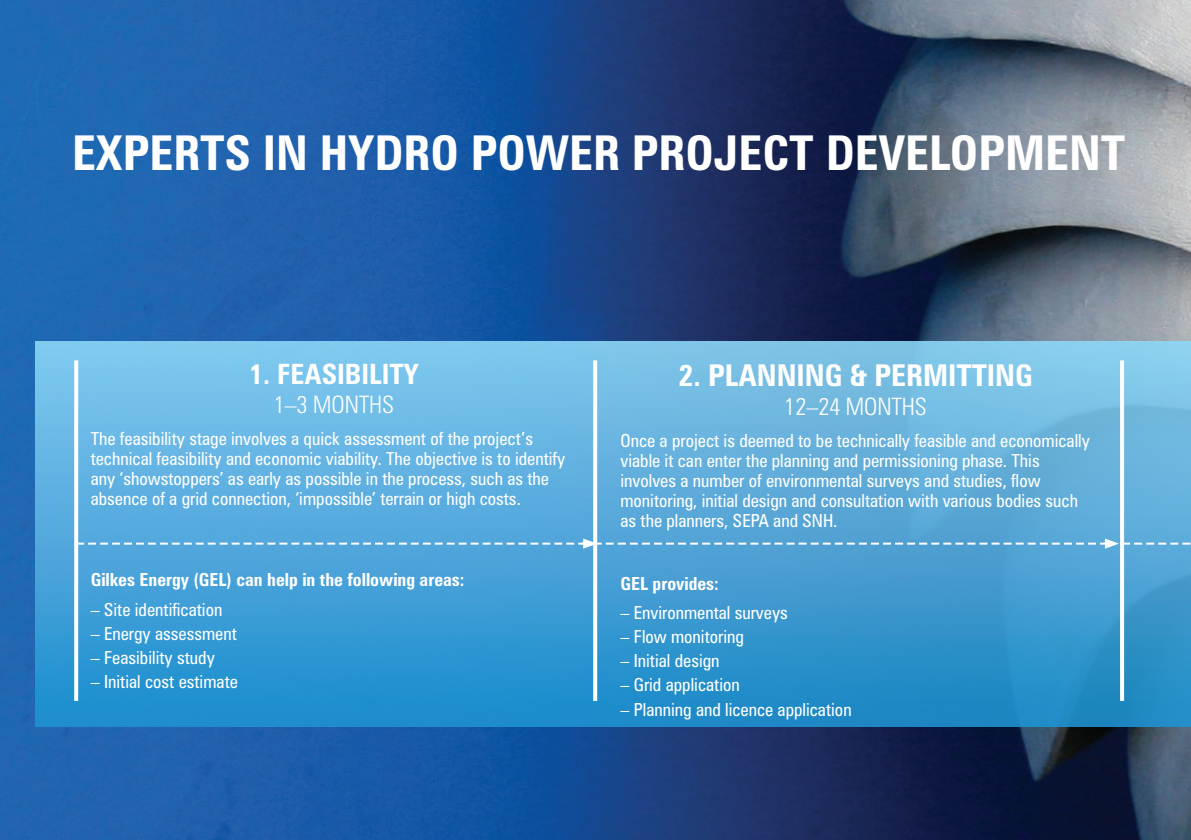
<style>
.page{position:relative;width:1191px;height:840px;background:#fff}
.page>*{position:absolute;margin:0;border:0;box-sizing:border-box;transform-origin:0 0}
.t1{font:700 condensed 48px "Zurich BT";color:#fff}
.t2{font:700 condensed 30px "Zurich BT";color:#fff}
.t3{font:700 condensed 28px "Zurich BT";color:#fff}
.t4{font:300 condensed 24px "Zurich BT";color:#fff}
.t5{font:condensed 18px/20px "Zurich BT";color:#fff}
.t6{font:700 condensed 18px "Zurich BT";color:#fff}
</style>
<div class="page">
<img style="left:0;top:0;width:1191px;height:839px">
<div style="left:35px;top:341px;width:1156px;height:385px;background:linear-gradient(to bottom,#86c7eb,#1c88c7)"></div>
<svg style="left:78px;top:538px;width:1113px;height:10px"></svg>
<svg style="left:593px;top:360px;width:4px;height:340px"></svg>
<svg style="left:74px;top:360px;width:4px;height:340px"></svg>
<svg style="left:1120px;top:360px;width:4px;height:340px"></svg>
<p class="t1" style="left:72px;top:124px;width:1054px">EXPERTS IN HYDRO POWER PROJECT DEVELOPMENT</p>
<p class="t3" style="left:249px;top:357px;width:171px">1. FEASIBILITY</p>
<p class="t4" style="left:274px;top:390px;width:122px">1–3 MONTHS</p>
<p class="t5" style="left:91px;top:427px;width:476px">The feasibility stage involves a quick assessment of the project’s technical feasibility and economic viability. The objective is to identify any ‘showstoppers’ as early as possible in the process, such as the absence of a grid connection, ‘impossible’ terrain or high costs.</p>
<p class="t6" style="left:91px;top:568px;width:375px">Gilkes Energy (GEL) can help in the following areas:</p>
<p class="t5" style="left:91px;top:599px;width:133px">– Site identification</p>
<p class="t5" style="left:91px;top:623px;width:148px">– Energy assessment</p>
<p class="t5" style="left:91px;top:647px;width:126px">– Feasibility study</p>
<p class="t5" style="left:91px;top:671px;width:149px">– Initial cost estimate</p>
<p class="t2" style="left:678px;top:357px;width:356px">2. PLANNING &amp; PERMITTING</p>
<p class="t4" style="left:784px;top:392px;width:144px">12–24 MONTHS</p>
<p class="t5" style="left:620px;top:430px;width:471px">Once a project is deemed to be technically feasible and economically viable it can enter the planning and permissioning phase. This involves a number of environmental surveys and studies, flow monitoring, initial design and consultation with various bodies such as the planners, SEPA and SNH.</p>
<p class="t6" style="left:620px;top:572px;width:100px">GEL provides:</p>
<p class="t5" style="left:620px;top:602px;width:169px">– Environmental surveys</p>
<p class="t5" style="left:620px;top:626px;width:125px">– Flow monitoring</p>
<p class="t5" style="left:620px;top:650px;width:101px">– Initial design</p>
<p class="t5" style="left:620px;top:674px;width:121px">– Grid application</p>
<p class="t5" style="left:620px;top:698px;width:233px">– Planning and licence application</p>
</div>
